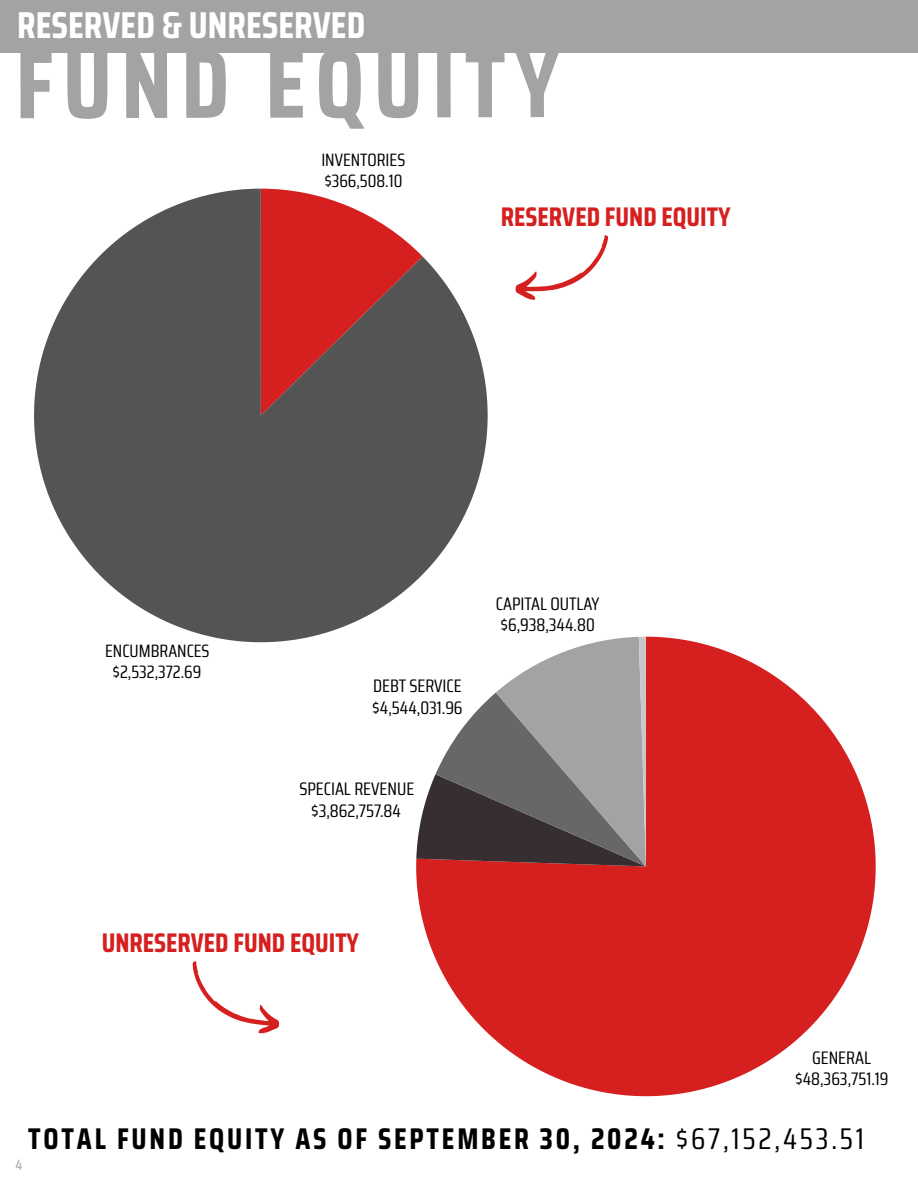
<style>
.page{position:relative;width:918px;height:1188px;background:#fff}
.page>*{position:absolute;margin:0;border:0;box-sizing:border-box;transform-origin:0 0}
.t1{font:700 97.5px "Saira Condensed";letter-spacing:.09em;color:#a3a3a3}
.t2{font:700 37.5px "Saira Condensed";color:#fff}
.t3{font:700 30px "Saira Condensed";letter-spacing:.095em;color:#000}
.t4{font:700 27px "Saira Condensed";color:#d61f1f}
.t5{font:18.15px/21.6px "Saira Condensed";color:#000;text-align:center}
.t6{font:18px/21.3px "Saira Condensed";color:#000;text-align:center}
.t7{font:15px "Saira Condensed";color:#a3a3a3}
.s1{font-weight:400}
</style>
<div class="page">
<div style="left:0;top:0;width:918px;height:53px;background:#a3a3a3"></div>
<svg style="left:34px;top:189px;width:454px;height:453px;fill:#545454"></svg>
<svg style="left:416px;top:637px;width:460px;height:459px;fill:#d61f1f"></svg>
<svg style="left:416px;top:637px;width:230px;height:229px"></svg>
<svg style="left:192px;top:961px;width:88px;height:73px"></svg>
<svg style="left:515px;top:235px;width:93px;height:65px"></svg>
<h1 class="t2" style="left:17px;top:-5px;width:350px">RESERVED &amp; UNRESERVED</h1>
<h2 class="t1" style="left:16px;top:7px;width:546px">FUND EQUITY</h2>
<p class="t6" style="left:321px;top:149px;width:85px;text-align:left">INVENTORIES $366,508.10</p>
<h3 class="t4" style="left:501px;top:196px;width:231px">RESERVED FUND EQUITY</h3>
<p class="t6" style="left:105px;top:640px;width:106px">ENCUMBRANCES $2,532,372.69</p>
<p class="t5" style="left:372px;top:675px;width:92px;text-align:left">DEBT SERVICE $4,544,031.96</p>
<p class="t5" style="left:299px;top:778px;width:116px">SPECIAL REVENUE $3,862,757.84</p>
<p class="t5" style="left:496px;top:593px;width:105px;text-align:left">CAPITAL OUTLAY $6,938,344.80</p>
<p class="t4" style="left:102px;top:922px;width:259px">UNRESERVED FUND EQUITY</p>
<p class="t5" style="left:795px;top:1046px;width:95px">GENERAL $48,363,751.19</p>
<p class="t3" style="left:28px;top:1115px;width:837px">TOTAL FUND EQUITY AS OF SEPTEMBER 30, 2024: <span class="s1">$67,152,453.51</span></p>
<p class="t7" style="left:16px;top:1153px;width:9px">4</p>
</div>
